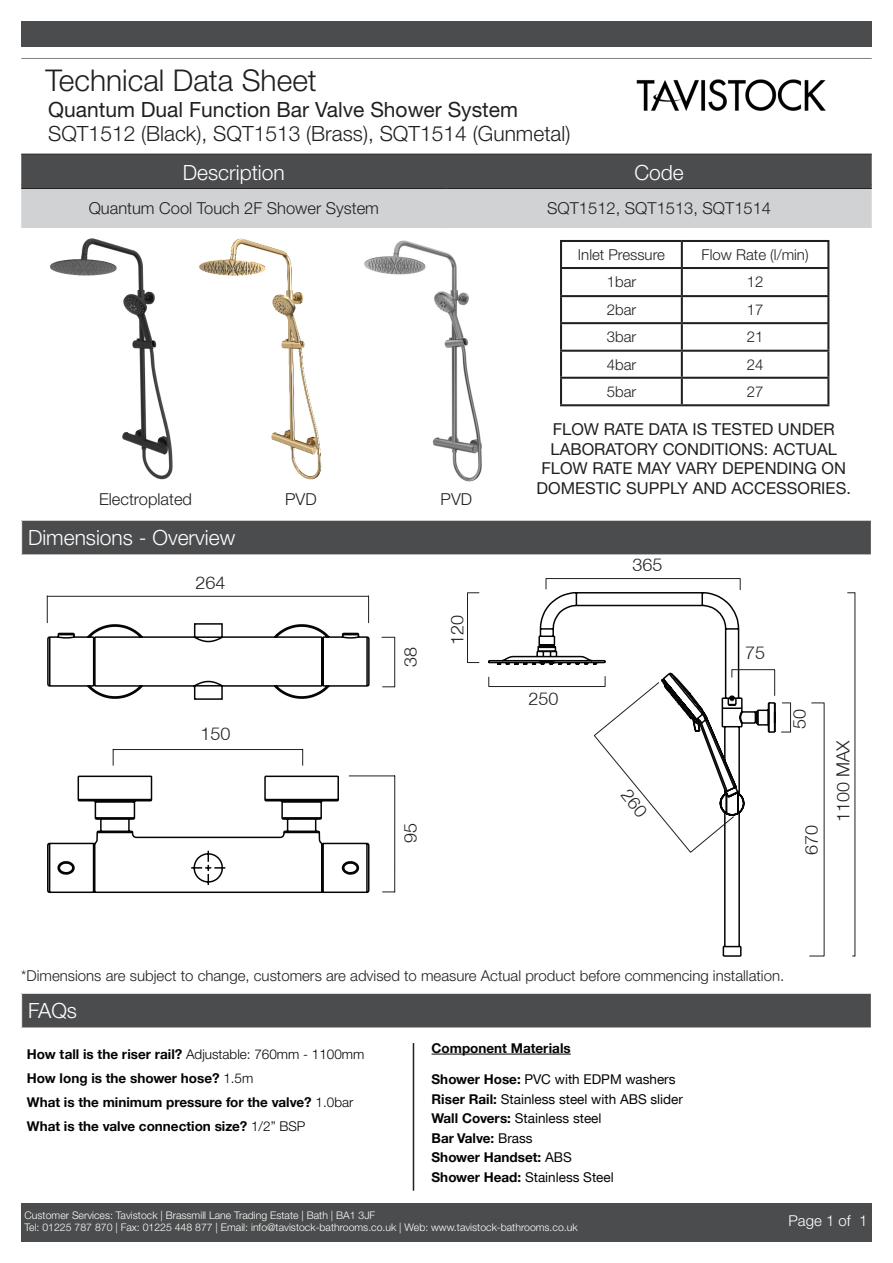
<style>
.page{position:relative;width:893px;height:1263px;background:#fff}
.page>*{position:absolute;margin:0;border:0;box-sizing:border-box;transform-origin:0 0}
.t1{font:300 30px "Helvetica Neue LT Std";color:#231f20}
.notes{font:300 21px "Helvetica Neue LT Std";color:#231f20}
.notes-2{font:21px "Helvetica Neue LT Std";color:#231f20}
.Headings_1{font:300 21px "Helvetica Neue LT Std";color:#fff}
.Headings_2{font:300 21px "Helvetica Neue LT Std";color:#fff}
.t2{font:300 18px "Helvetica Neue";color:#231f20}
.notes-3{font:16.5px/19.8px "Helvetica Neue LT Std";color:#231f20;text-align:center}
.Body_text{font:300 16.5px "Helvetica Neue LT Std";color:#231f20}
.notes-4{font:300 15px "Helvetica Neue LT Std";color:#231f20}
.t3{font:300 15px "Helvetica Neue LT Std";color:#fff}
.notes-5{font:700 13.5px "Helvetica Neue CE";color:#040503}
.notes-6{font:13.5px "Helvetica Neue CE";color:#040503}
.notes-7{font:300 13.5px "Helvetica Neue LT Std";color:#040503}
.t4{font:300 10.5px/12.6px "Helvetica Neue LT Std";color:#fff}
.s1{font-family:"Helvetica Neue CE";font-weight:700}
.s2{font-family:"Helvetica Neue LT Std";font-weight:300}
.s3{font-weight:700}
.s4{font-weight:400}
</style>
<div class="page">
<div style="left:21px;top:1203px;width:851px;height:38px;background:#4b4c4d"></div>
<img style="left:636px;top:79px;width:190px;height:32px">
<hr style="left:21px;top:58px;width:851px;height:1px;background:#808285">
<div style="left:21px;top:21px;width:851px;height:26px;background:#4b4c4d"></div>
<svg style="left:21px;top:155px;width:851px;height:73px;background:#939496"></svg>
<hr style="left:21px;top:154px;width:425px;height:1px;background:#231f20">
<hr style="left:446px;top:154px;width:426px;height:1px;background:#231f20">
<hr style="left:21px;top:188px;width:425px;height:1px;background:#231f20">
<hr style="left:446px;top:188px;width:426px;height:1px;background:#231f20">
<div style="left:22px;top:520px;width:849px;height:35px;background:#4b4c4d"></div>
<hr style="left:21px;top:554px;width:851px;height:1px;background:#fff">
<hr style="left:21px;top:520px;width:851px;height:1px;background:#fff">
<div style="left:22px;top:993px;width:849px;height:35px;background:#4b4c4d"></div>
<hr style="left:21px;top:1027px;width:851px;height:1px;background:#fff">
<hr style="left:21px;top:993px;width:851px;height:1px;background:#fff">
<hr style="left:560px;top:240px;width:122px;height:2px;background:#231f20">
<hr style="left:560px;top:242px;width:2px;height:25px;background:#231f20">
<hr style="left:682px;top:240px;width:147px;height:2px;background:#231f20">
<hr style="left:681px;top:242px;width:2px;height:25px;background:#231f20">
<hr style="left:827px;top:242px;width:2px;height:25px;background:#231f20">
<hr style="left:560px;top:267px;width:122px;height:2px;background:#231f20">
<hr style="left:560px;top:269px;width:2px;height:26px;background:#231f20">
<hr style="left:682px;top:267px;width:147px;height:2px;background:#231f20">
<hr style="left:681px;top:269px;width:2px;height:26px;background:#231f20">
<hr style="left:827px;top:269px;width:2px;height:26px;background:#231f20">
<hr style="left:560px;top:295px;width:122px;height:2px;background:#231f20">
<hr style="left:560px;top:297px;width:2px;height:25px;background:#231f20">
<hr style="left:682px;top:295px;width:147px;height:2px;background:#231f20">
<hr style="left:681px;top:297px;width:2px;height:25px;background:#231f20">
<hr style="left:827px;top:297px;width:2px;height:25px;background:#231f20">
<hr style="left:560px;top:322px;width:122px;height:2px;background:#231f20">
<hr style="left:560px;top:324px;width:2px;height:26px;background:#231f20">
<hr style="left:682px;top:322px;width:147px;height:2px;background:#231f20">
<hr style="left:681px;top:324px;width:2px;height:26px;background:#231f20">
<hr style="left:827px;top:324px;width:2px;height:26px;background:#231f20">
<hr style="left:560px;top:350px;width:122px;height:2px;background:#231f20">
<hr style="left:560px;top:352px;width:2px;height:25px;background:#231f20">
<hr style="left:682px;top:350px;width:147px;height:2px;background:#231f20">
<hr style="left:681px;top:352px;width:2px;height:25px;background:#231f20">
<hr style="left:827px;top:352px;width:2px;height:25px;background:#231f20">
<hr style="left:560px;top:377px;width:122px;height:2px;background:#231f20">
<hr style="left:560px;top:379px;width:2px;height:25px;background:#231f20">
<hr style="left:682px;top:377px;width:147px;height:2px;background:#231f20">
<hr style="left:681px;top:379px;width:2px;height:25px;background:#231f20">
<hr style="left:827px;top:379px;width:2px;height:25px;background:#231f20">
<hr style="left:560px;top:404px;width:122px;height:2px;background:#231f20">
<hr style="left:682px;top:404px;width:147px;height:2px;background:#231f20">
<hr style="left:432px;top:1054px;width:139px;height:1px;background:#040503">
<hr style="left:413px;top:1043px;width:1px;height:148px;background:#231f20">
<svg style="left:46px;top:622px;width:325px;height:271px"></svg>
<hr style="left:394px;top:776px;width:1px;height:116px;background:#231f20">
<hr style="left:349px;top:775px;width:46px;height:1px;background:#231f20">
<hr style="left:394px;top:637px;width:1px;height:50px;background:#231f20">
<svg style="left:382px;top:637px;width:12px;height:1px"></svg>
<hr style="left:113px;top:749px;width:190px;height:1px;background:#231f20">
<svg style="left:302px;top:750px;width:1px;height:15px"></svg>
<svg style="left:113px;top:750px;width:1px;height:15px"></svg>
<hr style="left:47px;top:596px;width:322px;height:1px;background:#231f20">
<svg style="left:368px;top:597px;width:1px;height:26px"></svg>
<svg style="left:47px;top:597px;width:1px;height:26px"></svg>
<svg style="left:847px;top:592px;width:9px;height:365px"></svg>
<img style="left:50px;top:238px;width:123px;height:242px">
<img style="left:199px;top:238px;width:123px;height:242px">
<img style="left:364px;top:240px;width:118px;height:242px">
<svg style="left:467px;top:578px;width:358px;height:379px"></svg>
<h1 class="t1" style="left:46px;top:62px;width:273px">Technical Data Sheet</h1>
<p class="notes-2" style="left:48px;top:97px;width:471px">Quantum Dual Function Bar Valve Shower System</p>
<p class="notes" style="left:48px;top:120px;width:524px">SQT1512 (Black), SQT1513 (Brass), SQT1514 (Gunmetal)</p>
<p class="Headings_2" style="left:183px;top:160px;width:103px">Description</p>
<p class="Headings_2" style="left:634px;top:160px;width:51px">Code</p>
<p class="Body_text" style="left:89px;top:198px;width:292px">Quantum Cool Touch 2F Shower System</p>
<p class="Body_text" style="left:547px;top:198px;width:225px">SQT1512, SQT1513, SQT1514</p>
<p class="Body_text" style="left:99px;top:489px;width:94px">Electroplated</p>
<p class="Body_text" style="left:285px;top:489px;width:33px">PVD</p>
<p class="Body_text" style="left:441px;top:489px;width:33px">PVD</p>
<p class="Headings_1" style="left:28px;top:525px;width:209px">Dimensions - Overview</p>
<h3 class="t2" style="left:195px;top:571px;width:32px">264</h3>
<h3 class="t2" style="left:200px;top:722px;width:32px">150</h3>
<h3 class="t2" style="left:399px;top:667px;width:22px;rotate:-90deg">38</h3>
<h3 class="t2" style="left:446px;top:645px;width:32px;rotate:-90deg">120</h3>
<h3 class="t2" style="left:399px;top:843px;width:22px;rotate:-90deg">95</h3>
<p class="notes-4" style="left:578px;top:245px;width:88px">Inlet Pressure</p>
<p class="notes-4" style="left:702px;top:245px;width:108px">Flow Rate (l/min)</p>
<p class="notes-4" style="left:607px;top:273px;width:31px">1bar</p>
<p class="notes-4" style="left:747px;top:273px;width:18px">12</p>
<p class="notes-4" style="left:607px;top:300px;width:31px">2bar</p>
<p class="notes-4" style="left:747px;top:300px;width:18px">17</p>
<p class="notes-4" style="left:607px;top:328px;width:31px">3bar</p>
<p class="notes-4" style="left:747px;top:328px;width:18px">21</p>
<p class="notes-4" style="left:607px;top:355px;width:31px">4bar</p>
<p class="notes-4" style="left:747px;top:355px;width:18px">24</p>
<p class="notes-4" style="left:607px;top:382px;width:31px">5bar</p>
<p class="notes-4" style="left:747px;top:382px;width:18px">27</p>
<p class="notes-3" style="left:536px;top:419px;width:316px">FLOW RATE DATA IS TESTED UNDER<br>LABORATORY CONDITIONS: ACTUAL<br>FLOW RATE MAY VARY DEPENDING ON<br>DOMESTIC SUPPLY AND ACCESSORIES.</p>
<h3 class="t2" style="left:528px;top:688px;width:32px">250</h3>
<h3 class="t2" style="left:632px;top:553px;width:32px">365</h3>
<h3 class="t2" style="left:745px;top:642px;width:22px">75</h3>
<h3 class="t2" style="left:788px;top:729px;width:22px;rotate:-90deg">50</h3>
<h3 class="t2" style="left:800px;top:855px;width:32px;rotate:-90deg">670</h3>
<h3 class="t2" style="left:832px;top:822px;width:84px;rotate:-90deg">1100 MAX</h3>
<p class="notes-4" style="left:21px;top:967px;width:764px">*Dimensions are subject to change, customers are advised to measure Actual product before commencing installation.</p>
<p class="Headings_1" style="left:28px;top:998px;width:51px">FAQs</p>
<p class="notes-7" style="left:27px;top:1046px;width:339px"><span class="s1">How tall is the riser rail?</span> Adjustable: 760mm - 1100mm</p>
<p class="notes-5" style="left:27px;top:1070px;width:228px">How long is the shower hose? <span class="s2">1.5m</span></p>
<p class="notes-5" style="left:27px;top:1094px;width:328px">What is the minimum pressure for the valve? <span class="s2">1.0bar</span></p>
<p class="notes-5" style="left:27px;top:1118px;width:280px">What is the valve connection size? <span class="s2">1/2” BSP</span></p>
<p class="notes-5" style="left:432px;top:1039px;width:141px">Component Materials</p>
<p class="notes-6" style="left:432px;top:1071px;width:245px"><span class="s3">Shower Hose:</span> PVC with EDPM washers</p>
<p class="notes-6" style="left:432px;top:1091px;width:253px"><span class="s3">Riser Rail:</span> Stainless steel with ABS slider</p>
<p class="notes-6" style="left:432px;top:1110px;width:171px"><span class="s3">Wall Covers:</span> Stainless steel</p>
<p class="notes-5" style="left:432px;top:1129px;width:103px">Bar Valve: <span class="s4">Brass</span></p>
<p class="notes-5" style="left:432px;top:1149px;width:142px">Shower Handset: <span class="s4">ABS</span></p>
<p class="notes-6" style="left:432px;top:1169px;width:184px"><span class="s3">Shower Head:</span> Stainless Steel</p>
<p class="t4" style="left:25px;top:1208px;width:555px">Customer Services: Tavistock | Brassmill Lane Trading Estate | Bath | BA1 3JF<br>Tel: 01225 787 870 | Fax: 01225 448 877 | Email: info@tavistock-bathrooms.co.uk | Web: www.tavistock-bathrooms.co.uk</p>
<h3 class="t3" style="left:788px;top:1212px;width:80px">Page 1 of 1</h3>
</div>
